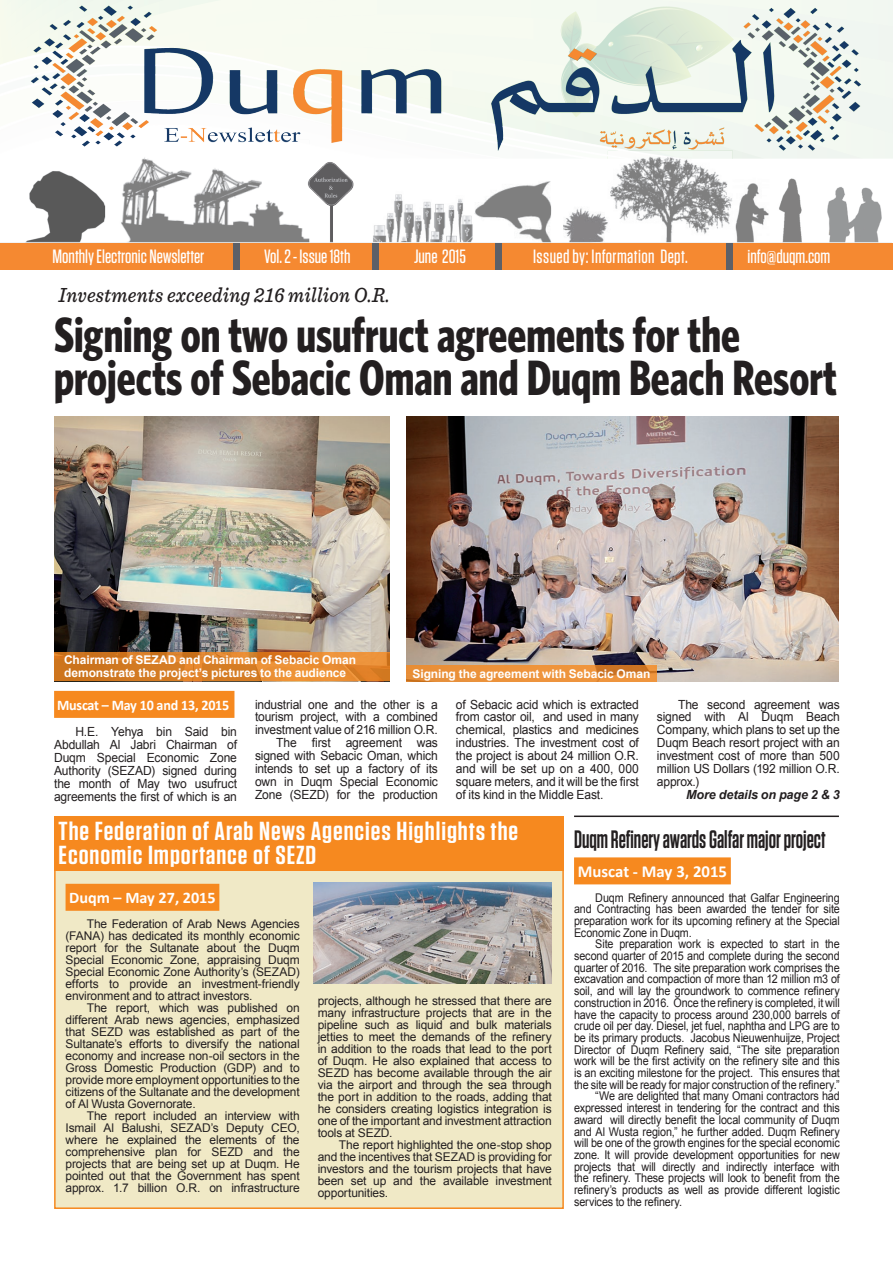
<style>
.page{position:relative;width:893px;height:1263px;background:#fff}
.page>*{position:absolute;margin:0;border:0;box-sizing:border-box;transform-origin:0 0}
.t1{font:700 49.8px/43.2px "Whitney Condensed";color:#231f20;scale:.89 1}
.t2{font:600 26.1px/24.6px "Tungsten";letter-spacing:.035em;color:#fff;scale:1.1 1}
.t3{font:600 25.2px "Tungsten";color:#231f20;scale:.85 1}
.t4{font:italic 500 21.3px "Sentinel";letter-spacing:.01em;color:#231f20;scale:.9 1}
.t5{font:500 19.2px "Tungsten";color:#fff}
.t6{font:500 19.2px "Tungsten";letter-spacing:.02em;color:#fff}
.t7{font:700 16.8px "Calibri";color:#fff}
.t8{font:700 16.2px "Calibri";color:#fff}
.t9{font:700 14.7px "Calibri";letter-spacing:-.015em;color:#fff;scale:.96 1}
.t10{font:12.6px/12.9px "Arial";letter-spacing:-.015em;color:#231f20;text-align:justify;scale:.96 1}
.t11{font:italic 700 12.6px "Arial";letter-spacing:-.01em;color:#231f20}
.t12{font:12px/12px "Arial";letter-spacing:-.01em;color:#231f20;text-align:justify}
.t13{font:12px/11.7px "Arial";letter-spacing:-.01em;color:#231f20;text-align:justify;scale:.9 1}
.t14{font:700 12px/12.9px "Arial";letter-spacing:-.005em;color:#fff}
</style>
<div class="page">
<div style="left:54px;top:816px;width:510px;height:393px;background:#f0e9c6;border:2px solid #f6891f"></div>
<div style="left:54px;top:816px;width:510px;height:54px;background:#f6891f"></div>
<img style="left:407px;top:417px;width:432px;height:264px">
<svg style="left:407px;top:665px;width:250px;height:16px;background:#e78e37"></svg>
<img style="left:54px;top:417px;width:336px;height:235px">
<svg style="left:54px;top:652px;width:336px;height:29px;background:#db8028"></svg>
<div style="left:574px;top:857px;width:157px;height:27px;background:#f6891f"></div>
<div style="left:66px;top:884px;width:153px;height:27px;background:#f6891f"></div>
<img style="left:313px;top:882px;width:239px;height:102px">
<hr style="left:574px;top:815px;width:265px;height:2px;background:#231f20">
<img style="left:0;top:0;width:893px;height:243px">
<div style="left:0;top:243px;width:893px;height:27px;background:#f58931"></div>
<div style="left:233px;top:243px;width:6px;height:27px;background:#5d6067"></div>
<div style="left:372px;top:243px;width:6px;height:27px;background:#5d6067"></div>
<div style="left:496px;top:243px;width:6px;height:27px;background:#5d6067"></div>
<div style="left:726px;top:243px;width:6px;height:27px;background:#5d6067"></div>
<div style="left:54px;top:691px;width:180px;height:27px;background:#f6891f"></div>
<h3 class="t5" style="left:53px;top:246px;width:153px">Monthly Electronic Newsletter</h3>
<h3 class="t5" style="left:264px;top:246px;width:88px">Vol. 2 - Issue 18th</h3>
<h3 class="t5" style="left:414px;top:246px;width:53px">June 2015</h3>
<h3 class="t6" style="left:533px;top:246px;width:156px">Issued by: Information Dept.</h3>
<h3 class="t5" style="left:747px;top:246px;width:84px">info@duqm.com</h3>
<h3 class="t4" style="left:58px;top:279px;width:370px">Investments exceeding 216 million O.R.</h3>
<h1 class="t1" style="left:54px;top:311px;width:881px">Signing on two usufruct agreements for the projects of Sebacic Oman and Duqm Beach Resort</h1>
<p class="t14" style="left:64px;top:654px;width:293px">Chairman of SEZAD and Chairman of Sebacic Oman demonstrate the project’s pictures to the audience</p>
<p class="t14" style="left:413px;top:668px;width:239px">Signing the agreement with Sebacic Oman</p>
<p class="t9" style="left:57px;top:695px;width:181px">Muscat – May 10 and 13, 2015</p>
<p class="t10" style="left:54px;top:725px;width:192px;text-indent:21px">H.E. Yehya bin Said bin Abdullah Al Jabri Chairman of Duqm Special Economic Zone Authority (SEZAD) signed during the month of May two usufruct agreements the first of which is an</p>
<p class="t10" style="left:255px;top:698px;width:192px;text-align:right">industrial one and the other is a tourism project, with a combined investment value of 216 million O.R.<br>The first agreement was signed with Sebacic Oman, which intends to set up a factory of its own in Duqm Special Economic<br>Zone (SEZD) for the production</p>
<p class="t10" style="left:456px;top:698px;width:192px">of Sebacic acid which is extracted from castor oil, and used in many chemical, plastics and medicines industries. The investment cost of the project is about 24 million O.R. and will be set up on a 400, 000 square meters, and it will be the first of its kind in the Middle East.</p>
<p class="t10" style="left:657px;top:698px;width:192px;text-indent:21px">The second agreement was signed with Al Duqm Beach Company, which plans to set up the Duqm Beach resort project with an investment cost of more than 500 million US Dollars (192 million O.R. approx.)</p>
<p class="t11" style="left:686px;top:786px;width:155px">More details on page 2 &amp; 3</p>
<h2 class="t2" style="left:59px;top:819px;width:419px">The Federation of Arab News Agencies Highlights the<br>Economic Importance of SEZD</h2>
<h3 class="t8" style="left:69px;top:886px;width:148px">Duqm – May 27, 2015</h3>
<p class="t12" style="left:66px;top:918px;width:236px;text-indent:21px">The Federation of Arab News Agencies (FANA) has dedicated its monthly economic report for the Sultanate about the Duqm Special Economic Zone, appraising Duqm Special Economic Zone Authority’s (SEZAD) efforts to provide an investment-friendly environment and to attract investors.</p>
<p class="t12" style="left:66px;top:1002px;width:236px;text-indent:21px">The report, which was published on different Arab news agencies, emphasized that SEZD was established as part of the Sultanate’s efforts to diversify the national economy and increase non-oil sectors in the Gross Domestic Production (GDP) and to provide more employment opportunities to the citizens of the Sultanate and the development of Al Wusta Governorate.</p>
<p class="t12" style="left:66px;top:1110px;width:236px;text-indent:21px">The report included an interview with Ismail Al Balushi, SEZAD’s Deputy CEO, where he explained the elements of the comprehensive plan for SEZD and the projects that are being set up at Duqm. He pointed out that the Government has spent approx. 1.7 billion O.R. on infrastructure</p>
<p class="t12" style="left:318px;top:995px;width:236px">projects, although he stressed that there are many infrastructure projects that are in the pipeline such as liquid and bulk materials jetties to meet the demands of the refinery in addition to the roads that lead to the port of Duqm. He also explained that access to SEZD has become available through the air via the airport and through the sea through the port in addition to the roads, adding that he considers creating logistics integration is one of the important and investment attraction tools at SEZD.</p>
<p class="t12" style="left:318px;top:1139px;width:236px;text-indent:21px">The report highlighted the one-stop shop and the incentives that SEZAD is providing for investors and the tourism projects that have been set up and the available investment opportunities.</p>
<h3 class="t3" style="left:574px;top:826px;width:297px">Duqm Refinery awards Galfar major project</h3>
<h3 class="t7" style="left:578px;top:859px;width:151px">Muscat - May 3, 2015</h3>
<p class="t13" style="left:574px;top:891px;width:297px;text-indent:21px">Duqm Refinery announced that Galfar Engineering and Contracting has been awarded the tender for site preparation work for its upcoming refinery at the Special Economic Zone in Duqm.</p>
<p class="t13" style="left:595px;top:938px;width:273px">Site preparation work is expected to start in the</p>
<p class="t13" style="left:574px;top:950px;width:297px">second quarter of 2015 and complete during the second</p>
<p class="t13" style="left:574px;top:961px;width:297px">quarter of 2016. The site preparation work comprises the</p>
<p class="t13" style="left:574px;top:973px;width:297px">excavation and compaction of more than 12 million m3 of</p>
<p class="t13" style="left:574px;top:985px;width:297px">soil, and will lay the groundwork to commence refinery</p>
<p class="t13" style="left:574px;top:997px;width:297px">construction in 2016. Once the refinery is completed, it will</p>
<p class="t13" style="left:574px;top:1008px;width:297px">have the capacity to process around 230,000 barrels of</p>
<p class="t13" style="left:574px;top:1020px;width:297px">crude oil per day. Diesel, jet fuel, naphtha and LPG are to</p>
<p class="t13" style="left:574px;top:1032px;width:297px">be its primary products. Jacobus Nieuwenhuijze, Project</p>
<p class="t13" style="left:574px;top:1043px;width:297px">Director of Duqm Refinery said, “The site preparation</p>
<p class="t13" style="left:574px;top:1055px;width:297px">work will be the first activity on the refinery site and this</p>
<p class="t13" style="left:574px;top:1067px;width:297px">is an exciting milestone for the project. This ensures that</p>
<p class="t13" style="left:574px;top:1078px;width:297px">the site will be ready for major construction of the refinery.”</p>
<p class="t13" style="left:595px;top:1090px;width:273px">“We are delighted that many Omani contractors had</p>
<p class="t13" style="left:574px;top:1102px;width:297px">expressed interest in tendering for the contract and this</p>
<p class="t13" style="left:574px;top:1114px;width:297px">award will directly benefit the local community of Duqm</p>
<p class="t13" style="left:574px;top:1125px;width:297px">and Al Wusta region,” he further added. Duqm Refinery</p>
<p class="t13" style="left:574px;top:1137px;width:297px">will be one of the growth engines for the special economic</p>
<p class="t13" style="left:574px;top:1149px;width:297px">zone. It will provide development opportunities for new</p>
<p class="t13" style="left:574px;top:1160px;width:297px">projects that will directly and indirectly interface with</p>
<p class="t13" style="left:574px;top:1172px;width:297px">the refinery. These projects will look to benefit from the</p>
<p class="t13" style="left:574px;top:1184px;width:297px">refinery’s products as well as provide different logistic</p>
<p class="t13" style="left:574px;top:1195px;width:122px">services to the refinery.</p>
</div>
